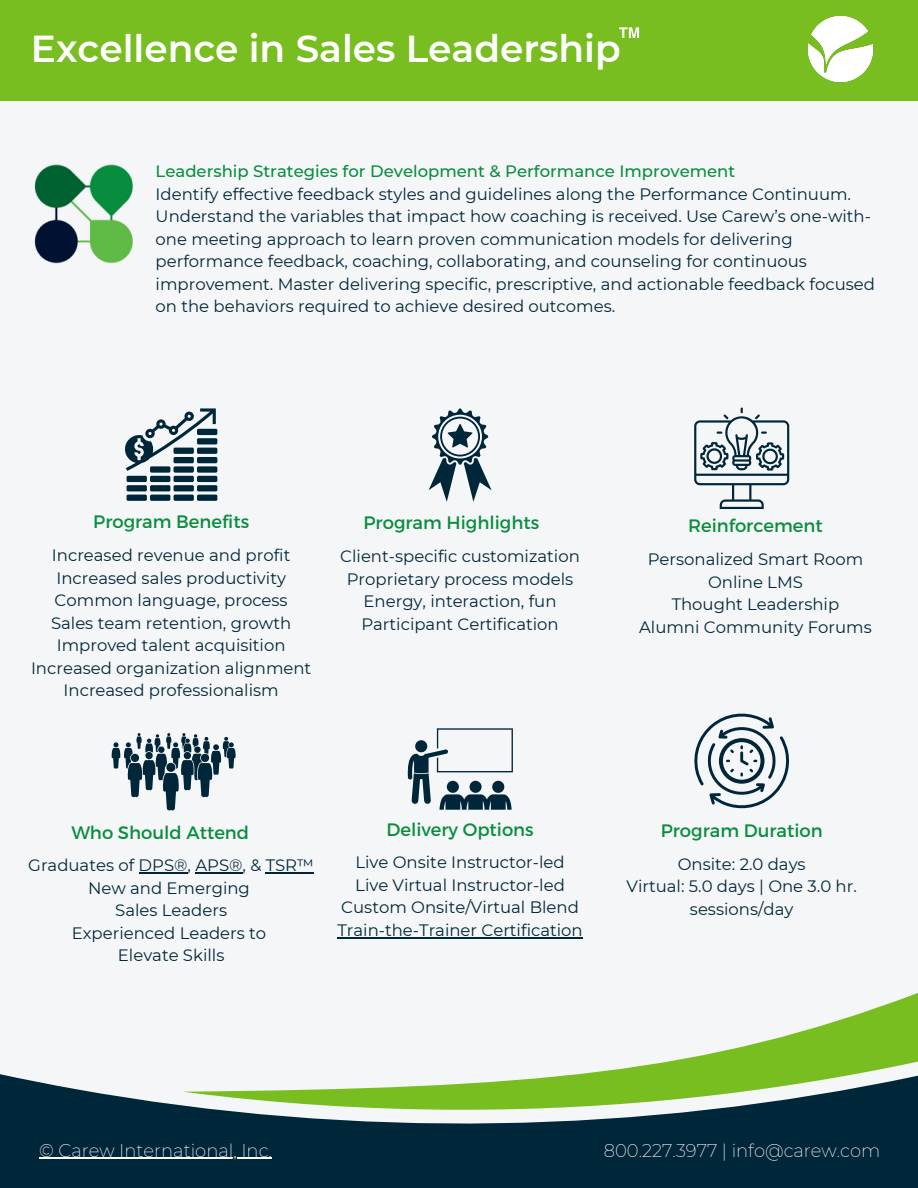
<style>
.page{position:relative;width:918px;height:1188px;background:#fff}
.page>*{position:absolute;margin:0;border:0;box-sizing:border-box;transform-origin:0 0}
.t1{font:600 37.5px "Montserrat";color:#fff}
.t2{font:18px "Montserrat";color:#088d3e}
.t3{font:200 18px "Montserrat";color:#fff}
.t4{font:16.5px/22.5px "Montserrat";color:#00263a}
.t5{font:500 16.5px "Montserrat";color:#088d3e}
</style>
<div class="page">
<div style="left:0;top:83px;width:918px;height:1105px;background:#f5f6f7"></div>
<svg style="left:580px;top:993px;width:338px;height:81px"></svg>
<svg style="left:0;top:1074px;width:918px;height:114px;fill:#00263a"></svg>
<svg style="left:0;top:1094px;width:497px;height:94px;background:#22474c"></svg>
<div style="left:197px;top:495px;width:20px;height:6px;background:#00263a;border-radius:2px"></div>
<div style="left:197px;top:485px;width:20px;height:6px;background:#00263a;border-radius:2px"></div>
<div style="left:197px;top:476px;width:20px;height:6px;background:#00263a;border-radius:2px"></div>
<div style="left:197px;top:466px;width:20px;height:7px;background:#00263a;border-radius:2px"></div>
<div style="left:174px;top:495px;width:20px;height:6px;background:#00263a;border-radius:2px"></div>
<div style="left:174px;top:485px;width:20px;height:6px;background:#00263a;border-radius:2px"></div>
<div style="left:174px;top:476px;width:20px;height:6px;background:#00263a;border-radius:2px"></div>
<div style="left:174px;top:466px;width:20px;height:7px;background:#00263a;border-radius:2px"></div>
<div style="left:150px;top:495px;width:20px;height:6px;background:#00263a;border-radius:2px"></div>
<div style="left:150px;top:485px;width:20px;height:6px;background:#00263a;border-radius:2px"></div>
<div style="left:127px;top:495px;width:20px;height:6px;background:#00263a;border-radius:2px"></div>
<div style="left:127px;top:485px;width:20px;height:6px;background:#00263a;border-radius:2px"></div>
<div style="left:150px;top:476px;width:20px;height:6px;background:#00263a;border-radius:2px"></div>
<div style="left:127px;top:476px;width:20px;height:6px;background:#00263a;border-radius:2px"></div>
<div style="left:150px;top:466px;width:20px;height:7px;background:#00263a;border-radius:2px"></div>
<svg style="left:125px;top:408px;width:91px;height:63px"></svg>
<svg style="left:429px;top:408px;width:63px;height:94px"></svg>
<svg style="left:694px;top:407px;width:95px;height:102px"></svg>
<svg style="left:111px;top:733px;width:125px;height:78px"></svg>
<svg style="left:407px;top:728px;width:106px;height:81px"></svg>
<svg style="left:694px;top:713px;width:96px;height:96px"></svg>
<div style="left:0;top:0;width:918px;height:101px;background:#78be20"></div>
<img style="left:807px;top:15px;width:67px;height:68px">
<svg style="left:619px;top:27px;width:20px;height:11px"></svg>
<img style="left:34px;top:164px;width:100px;height:100px">
<hr style="left:39px;top:1158px;width:233px;height:1px;background:#fff">
<hr style="left:139px;top:872px;width:49px;height:1px;background:#00263a">
<hr style="left:195px;top:872px;width:48px;height:1px;background:#00263a">
<hr style="left:266px;top:872px;width:48px;height:1px;background:#00263a">
<hr style="left:337px;top:937px;width:246px;height:1px;background:#00263a">
<p class="t1" style="left:31px;top:26px;width:591px">Excellence in Sales Leadership</p>
<p class="t5" style="left:156px;top:161px;width:581px">Leadership Strategies for Development &amp; Performance Improvement</p>
<p class="t4" style="left:156px;top:182px;width:721px">Identify effective feedback styles and guidelines along the Performance Continuum.<br>Understand the variables that impact how coaching is received. Use Carew’s one-with&shy;one meeting approach to learn proven communication models for delivering performance feedback, coaching, collaborating, and counseling for continuous improvement. Master delivering specific, prescriptive, and actionable feedback focused on the behaviors required to achieve desired outcomes.</p>
<p class="t2" style="left:93px;top:509px;width:157px">Program Benefits</p>
<p class="t2" style="left:364px;top:511px;width:177px">Program Highlights</p>
<p class="t2" style="left:688px;top:513px;width:136px">Reinforcement</p>
<p class="t4" style="left:52px;top:544px;width:240px">Increased revenue and profit</p>
<p class="t4" style="left:56px;top:567px;width:231px">Increased sales productivity</p>
<p class="t4" style="left:55px;top:589px;width:235px">Common language, process</p>
<p class="t4" style="left:51px;top:612px;width:242px">Sales team retention, growth</p>
<p class="t4" style="left:57px;top:634px;width:230px">Improved talent acquisition</p>
<p class="t4" style="left:31px;top:657px;width:282px">Increased organization alignment</p>
<p class="t4" style="left:64px;top:679px;width:217px">Increased professionalism</p>
<p class="t4" style="left:340px;top:545px;width:241px">Client-specific customization</p>
<p class="t4" style="left:347px;top:568px;width:228px">Proprietary process models</p>
<p class="t4" style="left:364px;top:590px;width:194px">Energy, interaction, fun</p>
<p class="t4" style="left:361px;top:613px;width:199px">Participant Certification</p>
<p class="t4" style="left:648px;top:548px;width:217px">Personalized Smart Room</p>
<p class="t4" style="left:708px;top:571px;width:96px">Online LMS</p>
<p class="t4" style="left:672px;top:593px;width:169px">Thought Leadership</p>
<p class="t4" style="left:639px;top:616px;width:234px">Alumni Community Forums</p>
<p class="t2" style="left:71px;top:821px;width:179px">Who Should Attend</p>
<p class="t2" style="left:386px;top:818px;width:149px">Delivery Options</p>
<p class="t2" style="left:661px;top:819px;width:164px">Program Duration</p>
<p class="t4" style="left:28px;top:854px;width:287px">Graduates of DPS®, APS®, &amp; TSR™</p>
<p class="t4" style="left:88px;top:877px;width:163px">New and Emerging</p>
<p class="t4" style="left:115px;top:899px;width:113px">Sales Leaders</p>
<p class="t4" style="left:72px;top:922px;width:196px">Experienced Leaders to</p>
<p class="t4" style="left:118px;top:944px;width:108px">Elevate Skills</p>
<p class="t4" style="left:355px;top:851px;width:211px">Live Onsite Instructor-led</p>
<p class="t4" style="left:355px;top:874px;width:211px">Live Virtual Instructor-led</p>
<p class="t4" style="left:341px;top:896px;width:239px">Custom Onsite/Virtual Blend</p>
<p class="t4" style="left:337px;top:919px;width:247px">Train-the-Trainer Certification</p>
<p class="t4" style="left:678px;top:853px;width:129px">Onsite: 2.0 days</p>
<p class="t4" style="left:627px;top:875px;width:232px;text-align:center">Virtual: 5.0 days | One 3.0 hr. sessions/day</p>
<p class="t3" style="left:39px;top:1139px;width:234px">© Carew International, Inc.</p>
<p class="t3" style="left:604px;top:1139px;width:278px">800.227.3977 | info@carew.com</p>
</div>
